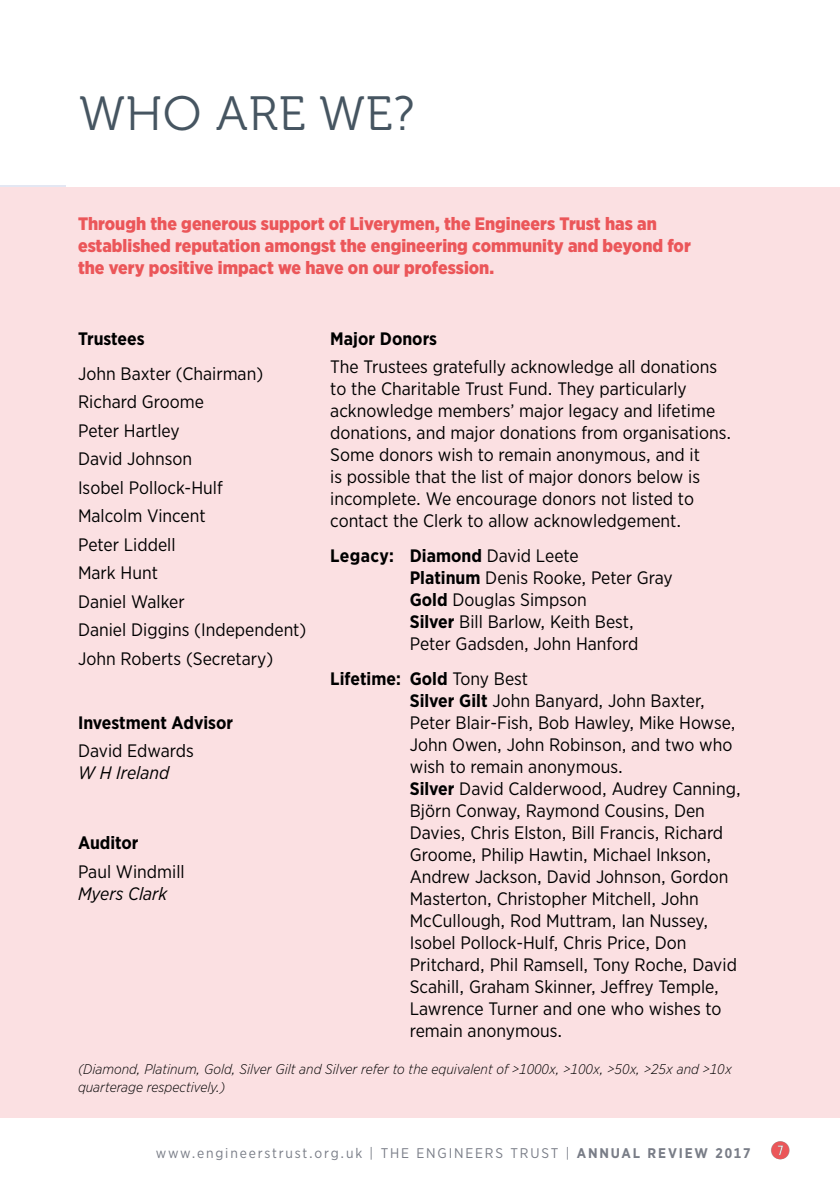
<style>
.page{position:relative;width:840px;height:1191px;background:#fff}
.page>*{position:absolute;margin:0;border:0;box-sizing:border-box;transform-origin:0 0}
.t1{font:48px "Museo 300";letter-spacing:.02em;color:#465561}
.t2{font:18px/22px "Gotham Narrow";color:#000}
.t3{font:900 18px/22px "Gotham Narrow";color:#eb5659}
.t4{font:700 18px "Gotham Narrow";color:#000}
.t5{font:italic 18px "Gotham Narrow";color:#000}
.t6{font:italic 300 14px/18px "Gotham Narrow";color:#000}
.t7{font:14px "Gotham Narrow";letter-spacing:.13em;color:#797d87}
.s1{font-weight:700}
.s2{font-family:"Fyra Numeric Circle Closed";font-size:24px;color:#50bcba}
</style>
<div class="page">
<div style="left:0;top:187px;width:839px;height:930px;background:#fbe0e2"></div>
<h1 class="t1" style="left:79px;top:87px;width:336px">WHO ARE WE?</h1>
<p class="t3" style="left:78px;top:213px;width:614px">Through the generous support of Liverymen, the Engineers Trust has an established reputation amongst the engineering community and beyond for the very positive impact we have on our profession.</p>
<p class="t4" style="left:330px;top:327px;width:108px">Major Donors</p>
<p class="t2" style="left:330px;top:356px;width:402px">The Trustees gratefully acknowledge all donations to the Charitable Trust Fund. They particularly acknowledge members’ major legacy and lifetime donations, and major donations from organisations.<br>Some donors wish to remain anonymous, and it<br>is possible that the list of major donors below is incomplete. We encourage donors not listed to contact the Clerk to allow acknowledgement.</p>
<p class="t2" style="left:409px;top:544px;width:264px;text-indent:-79px"><span class="s1">Legacy: Diamond</span> David Leete<br><span class="s1">Platinum</span> Denis Rooke, Peter Gray<br><span class="s1">Gold</span> Douglas Simpson<br><span class="s1">Silver</span> Bill Barlow, Keith Best,<br>Peter Gadsden, John Hanford</p>
<p class="t2" style="left:409px;top:667px;width:332px;text-indent:-79px"><span class="s1">Lifetime: Gold</span> Tony Best<br><span class="s1">Silver Gilt</span> John Banyard, John Baxter, Peter Blair-Fish, Bob Hawley, Mike Howse, John Owen, John Robinson, and two who wish to remain anonymous.<br><span class="s1">Silver</span> David Calderwood, Audrey Canning, Björn Conway, Raymond Cousins, Den Davies, Chris Elston, Bill Francis, Richard Groome, Philip Hawtin, Michael Inkson, Andrew Jackson, David Johnson, Gordon Masterton, Christopher Mitchell, John McCullough, Rod Muttram, Ian Nussey, Isobel Pollock-Hulf, Chris Price, Don Pritchard, Phil Ramsell, Tony Roche, David Scahill, Graham Skinner, Jeffrey Temple, Lawrence Turner and one who wishes to remain anonymous.</p>
<p class="t6" style="left:78px;top:1059px;width:655px">(Diamond, Platinum, Gold, Silver Gilt and Silver refer to the equivalent of &gt;1000x, &gt;100x, &gt;50x, &gt;25x and &gt;10x quarterage respectively.)</p>
<p class="t4" style="left:78px;top:327px;width:68px">Trustees</p>
<p class="t2" style="left:78px;top:359px;width:230px;line-height:28.4px">John Baxter (Chairman)<br>Richard Groome<br>Peter Hartley<br>David Johnson<br>Isobel Pollock-Hulf<br>Malcolm Vincent<br>Peter Liddell<br>Mark Hunt<br>Daniel Walker<br>Daniel Diggins (Independent)<br>John Roberts (Secretary)</p>
<p class="t4" style="left:78px;top:710px;width:157px">Investment Advisor</p>
<p class="t2" style="left:78px;top:739px;width:117px">David Edwards</p>
<p class="t5" style="left:78px;top:761px;width:93px">W H Ireland</p>
<p class="t4" style="left:78px;top:831px;width:62px">Auditor</p>
<p class="t2" style="left:78px;top:860px;width:108px">Paul Windmill</p>
<p class="t5" style="left:78px;top:882px;width:91px">Myers Clark</p>
<p class="t7" style="left:156px;top:1144px;width:635px">www.engineerstrust.org.uk | THE ENGINEERS TRUST | <span class="s1">ANNUAL REVIEW 2017</span> <span class="s2">7</span></p>
</div>
